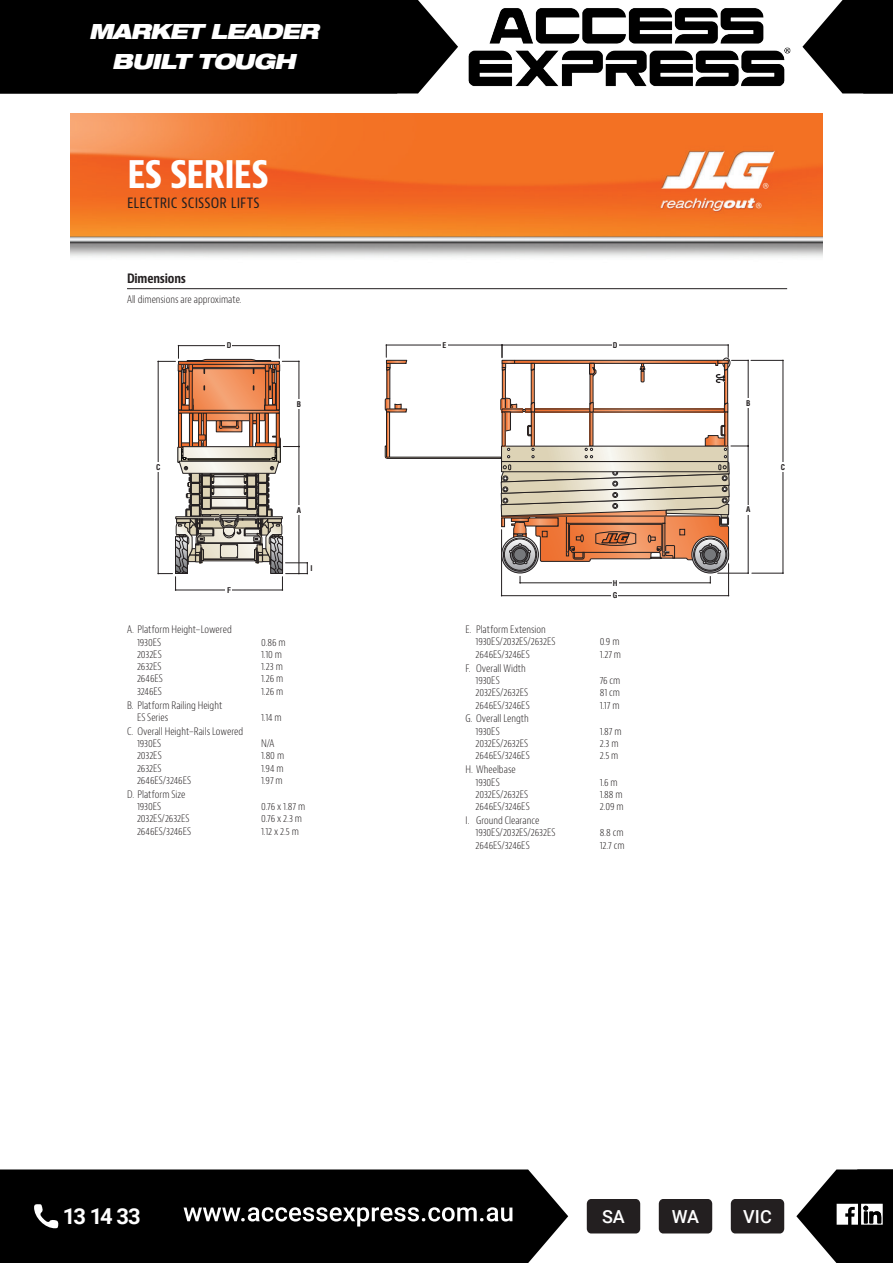
<style>
.page{position:relative;width:893px;height:1263px;background:#fff}
.page>*{position:absolute;margin:0;border:0;box-sizing:border-box;transform-origin:0 0}
.t1{font:700 condensed 40.5px "Bernino Sans";color:#fff}
.t2{font:700 21.9px "Roboto";color:#fff}
.t3{font:italic 900 expanded 21px/30px "Helvetica Neue LT Std";letter-spacing:-.04em;color:#fff;text-align:center}
.t4{font:500 18px "Roboto";color:#fff}
.t5{font:condensed 15.15px "Bernino Sans";letter-spacing:.01em;color:#231f20}
.t6{font:700 condensed 12.6px "Bernino Sans";letter-spacing:-.015em;color:#231f20}
.t7{font:300 condensed 10.05px/12.3px "Bernino Sans";letter-spacing:-.005em;color:#231f20}
.t8{font:700 condensed 7.8px "Helvetica";color:#231f20}
</style>
<div class="page">
<div style="left:0;top:0;width:458px;height:93px;background:#000"></div>
<svg style="left:802px;top:0;width:91px;height:93px"></svg>
<img style="left:468px;top:8px;width:323px;height:79px">
<div style="left:0;top:1169px;width:568px;height:94px;background:#000"></div>
<svg style="left:796px;top:1169px;width:97px;height:94px"></svg>
<svg style="left:184px;top:1207px;width:328px;height:19px"></svg>
<div style="left:731px;top:1199px;width:53px;height:34px;background:#231f20;border-radius:5px"></div>
<div style="left:659px;top:1199px;width:53px;height:34px;background:#231f20;border-radius:5px"></div>
<div style="left:587px;top:1199px;width:53px;height:34px;background:#231f20;border-radius:5px"></div>
<svg style="left:34px;top:1204px;width:25px;height:25px"></svg>
<img style="left:70px;top:114px;width:753px;height:143px">
<hr style="left:127px;top:288px;width:660px;height:1px;background:#231f20">
<hr style="left:728px;top:564px;width:1px;height:32px;background:#231f20">
<hr style="left:501px;top:530px;width:1px;height:66px;background:#231f20">
<hr style="left:502px;top:595px;width:226px;height:1px;background:#231f20">
<hr style="left:520px;top:582px;width:190px;height:1px;background:#231f20">
<svg style="left:519px;top:576px;width:2px;height:7px"></svg>
<hr style="left:718px;top:573px;width:30px;height:1px;background:#231f20">
<hr style="left:748px;top:446px;width:1px;height:127px;background:#231f20">
<hr style="left:751px;top:360px;width:32px;height:1px;background:#231f20">
<hr style="left:752px;top:573px;width:31px;height:1px;background:#231f20">
<hr style="left:783px;top:361px;width:1px;height:212px;background:#231f20">
<div style="left:780px;top:462px;width:6px;height:9px;background:#fff"></div>
<div style="left:612px;top:591px;width:6px;height:9px;background:#fff"></div>
<div style="left:612px;top:578px;width:6px;height:9px;background:#fff"></div>
<svg style="left:502px;top:536px;width:36px;height:37px"></svg>
<div style="left:501px;top:536px;width:38px;height:37px;border:1px solid #231f20;border-radius:50%"></div>
<div style="left:503px;top:538px;width:34px;height:33px;background:#343032;border-radius:17px"></div>
<div style="left:503px;top:538px;width:34px;height:33px;border:1px solid #231f20;border-radius:50%"></div>
<svg style="left:504px;top:539px;width:32px;height:31px"></svg>
<div style="left:504px;top:539px;width:32px;height:31px;border:1px solid #231f20;border-radius:50%"></div>
<div style="left:510px;top:545px;width:20px;height:20px;border:1px solid #231f20;border-radius:50%"></div>
<svg style="left:692px;top:536px;width:37px;height:37px"></svg>
<div style="left:691px;top:536px;width:38px;height:37px;border:1px solid #231f20;border-radius:50%"></div>
<svg style="left:694px;top:538px;width:33px;height:33px"></svg>
<div style="left:693px;top:538px;width:34px;height:33px;border:1px solid #231f20;border-radius:50%"></div>
<svg style="left:695px;top:539px;width:31px;height:31px"></svg>
<div style="left:694px;top:539px;width:32px;height:31px;border:1px solid #231f20;border-radius:50%"></div>
<div style="left:700px;top:545px;width:20px;height:20px;border:1px solid #231f20;border-radius:50%"></div>
<svg style="left:385px;top:344px;width:364px;height:220px"></svg>
<svg style="left:157px;top:345px;width:151px;height:246px"></svg>
<h3 class="t3" style="left:89px;top:16px;width:231px">MARKET LEADER<br>BUILT TOUGH</h3>
<p class="t1" style="left:127px;top:148px;width:143px">ES SERIES</p>
<p class="t5" style="left:127px;top:193px;width:134px">ELECTRIC SCISSOR LIFTS</p>
<p class="t6" style="left:127px;top:271px;width:60px">Dimensions</p>
<p class="t7" style="left:127px;top:293px;width:116px">All dimensions are approximate.</p>
<p class="t8" style="left:227px;top:341px;width:6px">D</p>
<p class="t8" style="left:297px;top:399px;width:6px">B</p>
<p class="t8" style="left:156px;top:462px;width:6px">C</p>
<p class="t8" style="left:297px;top:505px;width:6px">A</p>
<p class="t8" style="left:227px;top:585px;width:5px">F</p>
<p class="t7" style="left:137px;top:624px;width:96px;text-indent:-10px">A. Platform Height–Lowered<br>1930ES</p>
<p class="t7" style="left:261px;top:636px;width:26px">0.86 m</p>
<p class="t7" style="left:137px;top:648px;width:26px">2032ES</p>
<p class="t7" style="left:261px;top:648px;width:22px">1.10 m</p>
<p class="t7" style="left:137px;top:660px;width:26px">2632ES</p>
<p class="t7" style="left:261px;top:660px;width:23px">1.23 m</p>
<p class="t7" style="left:137px;top:673px;width:27px">2646ES</p>
<p class="t7" style="left:261px;top:673px;width:24px">1.26 m</p>
<p class="t7" style="left:137px;top:685px;width:26px">3246ES</p>
<p class="t7" style="left:261px;top:685px;width:24px">1.26 m</p>
<p class="t7" style="left:137px;top:699px;width:87px;text-indent:-10px">B. Platform Railing Height<br>ES Series</p>
<p class="t7" style="left:261px;top:711px;width:22px">1.14 m</p>
<p class="t7" style="left:137px;top:725px;width:108px;text-indent:-10px">C. Overall Height–Rails Lowered<br>1930ES</p>
<p class="t7" style="left:261px;top:737px;width:15px">N/A</p>
<p class="t8" style="left:311px;top:563px;width:4px">I</p>
<p class="t7" style="left:137px;top:750px;width:26px">2032ES</p>
<p class="t7" style="left:261px;top:750px;width:25px">1.80 m</p>
<p class="t7" style="left:137px;top:762px;width:26px">2632ES</p>
<p class="t7" style="left:261px;top:762px;width:24px">1.94 m</p>
<p class="t7" style="left:137px;top:774px;width:56px">2646ES/3246ES</p>
<p class="t7" style="left:261px;top:774px;width:23px">1.97 m</p>
<p class="t7" style="left:137px;top:788px;width:50px;text-indent:-10px">D. Platform Size<br>1930ES</p>
<p class="t7" style="left:261px;top:801px;width:46px">0.76 x 1.87 m</p>
<p class="t7" style="left:137px;top:813px;width:54px">2032ES/2632ES</p>
<p class="t7" style="left:261px;top:813px;width:43px">0.76 x 2.3 m</p>
<p class="t7" style="left:137px;top:825px;width:56px">2646ES/3246ES</p>
<p class="t7" style="left:261px;top:825px;width:39px">1.12 x 2.5 m</p>
<p class="t8" style="left:442px;top:340px;width:5px">E</p>
<p class="t8" style="left:613px;top:340px;width:6px">D</p>
<p class="t8" style="left:613px;top:578px;width:6px">H</p>
<p class="t7" style="left:476px;top:624px;width:81px;text-indent:-10px">E. Platform Extension<br>1930ES/2032ES/2632ES</p>
<p class="t8" style="left:613px;top:591px;width:6px">G</p>
<p class="t7" style="left:600px;top:636px;width:21px">0.9 m</p>
<p class="t7" style="left:476px;top:648px;width:56px">2646ES/3246ES</p>
<p class="t7" style="left:600px;top:648px;width:23px">1.27 m</p>
<p class="t7" style="left:476px;top:662px;width:52px;text-indent:-10px">F. Overall Width<br>1930ES</p>
<p class="t7" style="left:600px;top:674px;width:22px">76 cm</p>
<p class="t7" style="left:476px;top:687px;width:54px">2032ES/2632ES</p>
<p class="t7" style="left:600px;top:687px;width:22px">81 cm</p>
<p class="t7" style="left:476px;top:699px;width:56px">2646ES/3246ES</p>
<p class="t7" style="left:600px;top:699px;width:21px">1.17 m</p>
<p class="t7" style="left:476px;top:713px;width:55px;text-indent:-10px">G. Overall Length<br>1930ES</p>
<p class="t7" style="left:600px;top:725px;width:23px">1.87 m</p>
<p class="t7" style="left:476px;top:737px;width:54px">2032ES/2632ES</p>
<p class="t7" style="left:600px;top:737px;width:20px">2.3 m</p>
<p class="t7" style="left:476px;top:750px;width:56px">2646ES/3246ES</p>
<p class="t7" style="left:600px;top:750px;width:20px">2.5 m</p>
<p class="t7" style="left:476px;top:764px;width:42px;text-indent:-10px">H. Wheelbase<br>1930ES</p>
<p class="t7" style="left:600px;top:776px;width:20px">1.6 m</p>
<p class="t7" style="left:476px;top:788px;width:54px">2032ES/2632ES</p>
<p class="t7" style="left:600px;top:788px;width:25px">1.88 m</p>
<p class="t7" style="left:476px;top:801px;width:56px">2646ES/3246ES</p>
<p class="t7" style="left:600px;top:801px;width:26px">2.09 m</p>
<p class="t7" style="left:476px;top:814px;width:81px;text-indent:-10px">I. Ground Clearance<br>1930ES/2032ES/2632ES</p>
<p class="t7" style="left:600px;top:827px;width:25px">8.8 cm</p>
<p class="t7" style="left:476px;top:839px;width:56px">2646ES/3246ES</p>
<p class="t7" style="left:600px;top:839px;width:26px">12.7 cm</p>
<p class="t8" style="left:746px;top:399px;width:6px">B</p>
<p class="t8" style="left:746px;top:505px;width:6px">A</p>
<p class="t8" style="left:781px;top:462px;width:6px">C</p>
<h2 class="t2" style="left:63px;top:1200px;width:79px">13 14 33</h2>
<h3 class="t4" style="left:602px;top:1204px;width:24px">SA</h3>
<h3 class="t4" style="left:672px;top:1204px;width:29px">WA</h3>
<h3 class="t4" style="left:743px;top:1204px;width:30px">VIC</h3>
</div>
